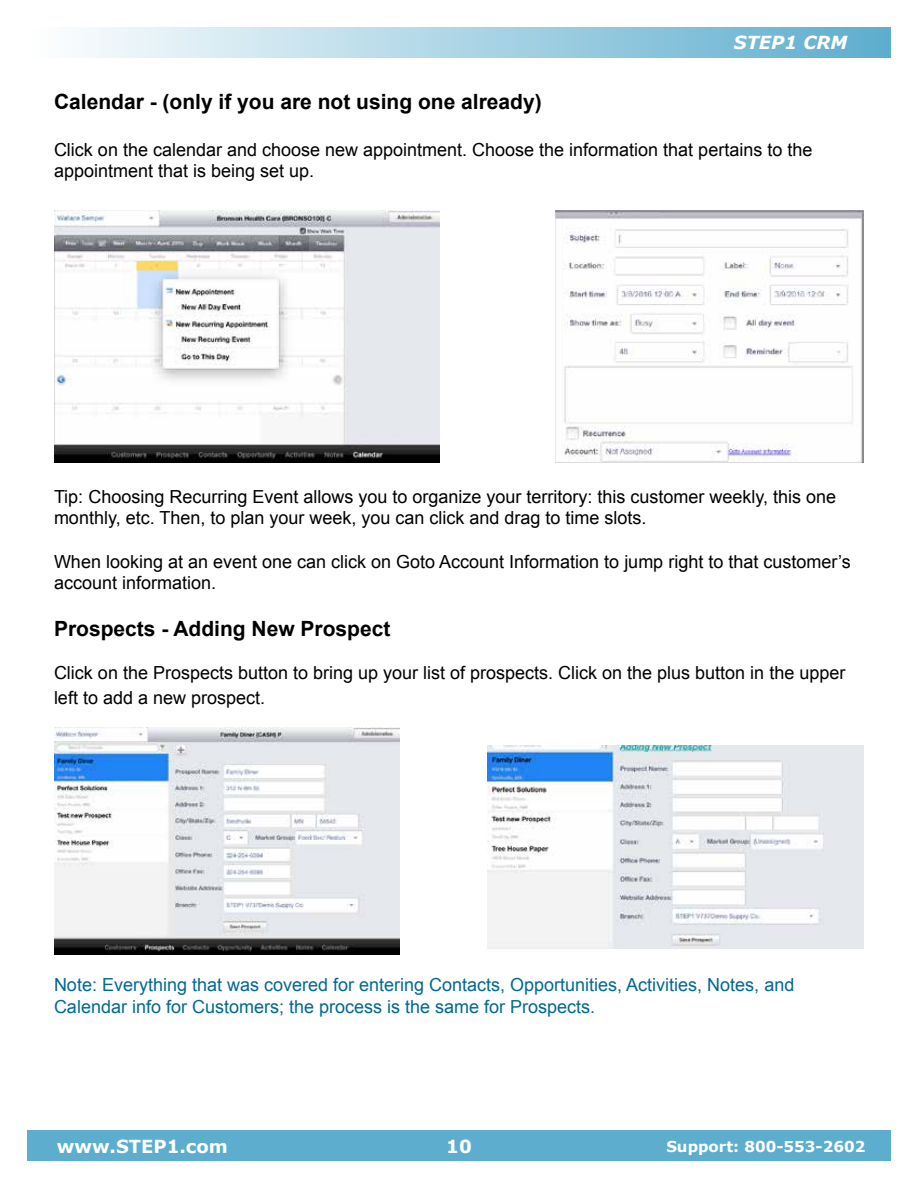
<style>
.page{position:relative;width:918px;height:1188px;background:#fff}
.page>*{position:absolute;margin:0;border:0;box-sizing:border-box;transform-origin:0 0}
.t1{font:700 21px "Arial";color:#000}
.t2{font:18px/21.6px "Arial";color:#000}
.t3{font:18px/21.6px "Arial";color:#006991}
.t4{font:700 18px "Verdana";color:#fff}
.t5{font:italic 700 18px "Verdana";color:#fff}
.t6{font:700 15px "Verdana";color:#fff}
</style>
<div class="page">
<div style="left:27px;top:27px;width:864px;height:30px;background:linear-gradient(to right,#fff,#5dadce)"></div>
<div style="left:27px;top:1131px;width:864px;height:30px;background:#5cadce"></div>
<img style="left:54px;top:211px;width:385px;height:252px">
<img style="left:556px;top:211px;width:308px;height:252px">
<img style="left:54px;top:728px;width:346px;height:226px">
<img style="left:488px;top:745px;width:376px;height:203px">
<p class="t5" style="left:734px;top:30px;width:115px">STEP1 CRM</p>
<p class="t1" style="left:54px;top:87px;width:489px">Calendar - (only if you are not using one already)</p>
<p class="t2" style="left:54px;top:138px;width:760px">Click on the calendar and choose new appointment. Choose the information that pertains to the appointment that is being set up.</p>
<p class="t2" style="left:54px;top:485px;width:784px">Tip: Choosing Recurring Event allows you to organize your territory: this customer weekly, this one monthly, etc. Then, to plan your week, you can click and drag to time slots.</p>
<p class="t2" style="left:54px;top:550px;width:798px">When looking at an event one can click on Goto Account Information to jump right to that customer’s account information.</p>
<p class="t1" style="left:54px;top:614px;width:338px">Prospects - Adding New Prospect</p>
<p class="t2" style="left:54px;top:660px;width:793px;line-height:25.2px">Click on the Prospects button to bring up your list of prospects. Click on the plus button in the upper left to add a new prospect.</p>
<p class="t3" style="left:54px;top:974px;width:742px">Note: Everything that was covered for entering Contacts, Opportunities, Activities, Notes, and<br>Calendar info for Customers; the process is the same for Prospects.</p>
<p class="t4" style="left:57px;top:1133px;width:173px">www.STEP1.com</p>
<p class="t4" style="left:446px;top:1133px;width:27px">10</p>
<p class="t6" style="left:666px;top:1135px;width:201px">Support: 800-553-2602</p>
</div>
